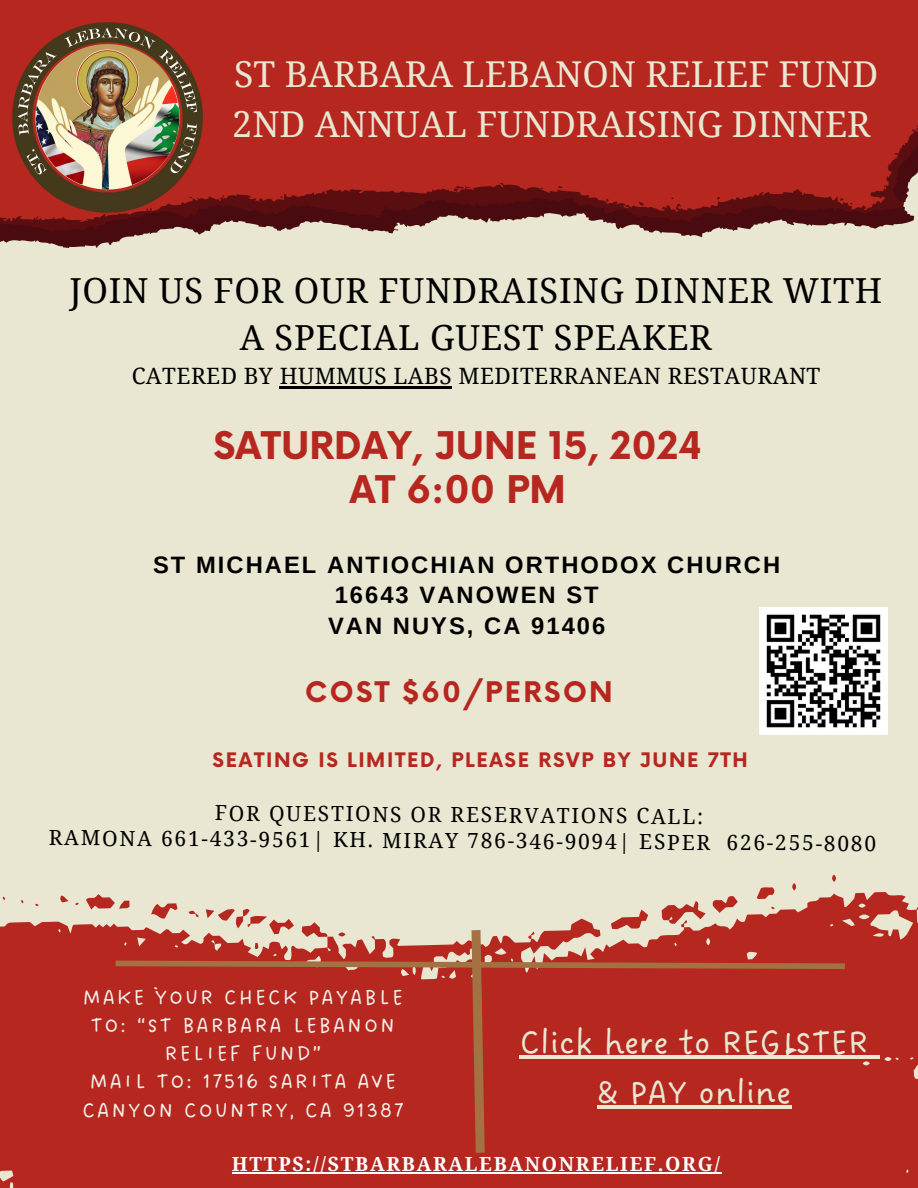
<style>
.page{position:relative;width:918px;height:1188px;background:#e9e7d1}
.page>*{position:absolute;margin:0;border:0;box-sizing:border-box;transform-origin:0 0}
.t1{font:700 37.2px/44.2px "Now";color:#b62720;text-align:center}
.t2{font:35.7px/49.5px "DO Sans Regular";color:#e9e7d1;text-align:center}
.t3{font:35.55px/49.5px "Noto Serif";color:#e9e7d1}
.t4{font:34.5px/47.2px "Noto Serif";letter-spacing:.02em;color:#000;text-align:center}
.t5{font:700 27.75px "Now";letter-spacing:.085em;color:#b62720}
.t6{font:700 23.7px/30.3px "Arimo";letter-spacing:.085em;color:#000;text-align:center}
.t7{font:22.5px/28.2px "DO Sans Regular";letter-spacing:.085em;color:#f3f0ea;text-align:center}
.t8{font:22.5px "Noto Serif";letter-spacing:.02em;color:#000}
.t9{font:20.85px "Noto Serif";letter-spacing:.075em;color:#000}
.t10{font:700 19.5px "Now";letter-spacing:.085em;color:#b62720}
.t11{font:700 19.5px "Noto Serif";letter-spacing:.085em;color:#fefefe}
</style>
<div class="page">
<svg style="left:0;top:0;width:918px;height:248px;background:#ae3730"></svg>
<svg style="left:0;top:892px;width:918px;height:296px;background:#b9342c"></svg>
<svg style="left:916px;top:898px;width:2px;height:12px"></svg>
<svg style="left:60px;top:895px;width:9px;height:8px"></svg>
<svg style="left:86px;top:874px;width:765px;height:288px"></svg>
<img style="left:0;top:21px;width:220px;height:212px">
<img style="left:760px;top:607px;width:127px;height:127px">
<hr style="left:280px;top:386px;width:172px;height:2px;background:#000">
<hr style="left:519px;top:1055px;width:350px;height:4px;background:#e9e7d1">
<hr style="left:869px;top:1055px;width:11px;height:4px;background:#e9e7d1">
<hr style="left:597px;top:1105px;width:194px;height:3px;background:#e9e7d1">
<hr style="left:232px;top:1172px;width:490px;height:1px;background:#fefefe">
<h1 class="t3" style="left:233px;top:49px;width:647px">ST BARBARA LEBANON RELIEF FUND<br>2ND ANNUAL FUNDRAISING DINNER</h1>
<h5 class="t4" style="left:70px;top:266px;width:814px">JOIN US FOR OUR FUNDRAISING DINNER WITH<br>A SPECIAL GUEST SPEAKER</h5>
<h5 class="t8" style="left:132px;top:360px;width:690px">CATERED BY HUMMUS LABS MEDITERRANEAN RESTAURANT</h5>
<h4 class="t1" style="left:214px;top:426px;width:490px">SATURDAY, JUNE 15, 2024<br>AT 6:00 PM</h4>
<p class="t6" style="left:153px;top:549px;width:629px">ST MICHAEL ANTIOCHIAN ORTHODOX CHURCH<br>16643 VANOWEN ST<br>VAN NUYS, CA 91406</p>
<p class="t5" style="left:305px;top:677px;width:309px">COST $60/PERSON</p>
<p class="t10" style="left:213px;top:750px;width:537px">SEATING IS LIMITED, PLEASE RSVP BY JUNE 7TH</p>
<h2 class="t9" style="left:215px;top:800px;width:490px">FOR QUESTIONS OR RESERVATIONS CALL:</h2>
<h2 class="t9" style="left:49px;top:826px;width:829px">RAMONA 661-433-9561| KH. MIRAY 786-346-9094| ESPER 626-255-8080</h2>
<p class="t7" style="left:82px;top:984px;width:323px">MAKE YOUR CHECK PAYABLE<br>TO: “ST BARBARA LEBANON<br>RELIEF FUND”<br>MAIL TO: 17516 SARITA AVE<br>CANYON COUNTRY, CA 91387</p>
<h6 class="t11" style="left:232px;top:1150px;width:490px">HTTPS://STBARBARALEBANONRELIEF.ORG/</h6>
<p class="t2" style="left:519px;top:1020px;width:351px">Click here to REGISTER &amp; PAY online</p>
</div>
